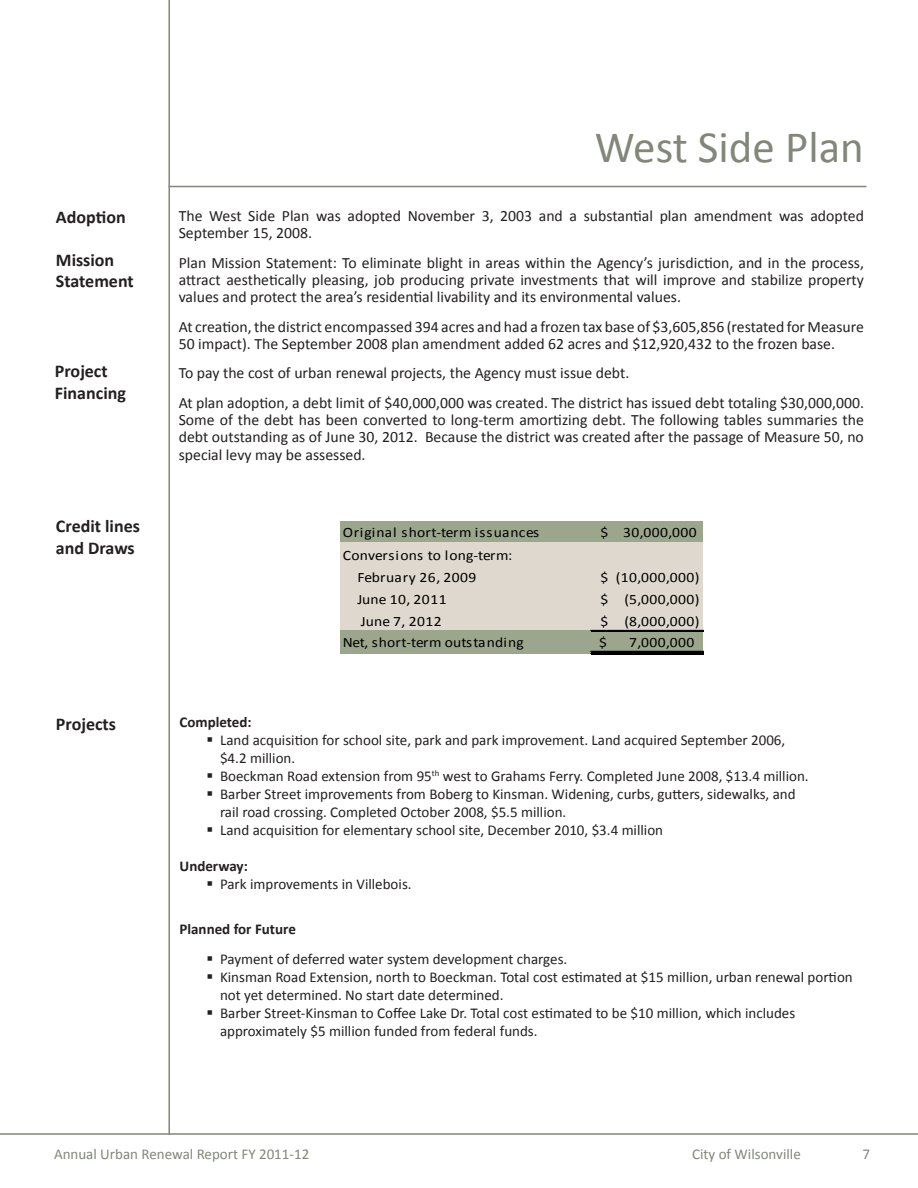
<style>
.page{position:relative;width:918px;height:1188px;background:#fff}
.page>*{position:absolute;margin:0;border:0;box-sizing:border-box;transform-origin:0 0}
.t1{font:45px "Calibri";color:#82877a}
.Body_Text{font:700 18px/21.6px "Calibri";color:#231f20}
.ur_report_justificat{font:15.75px/17.2px "Calibri";color:#231f20}
.Bullets{font:15px/18px "Calibri";color:#231f20}
.t2{font:15px "Calibri";color:#82877a}
.Bullets-2{font:700 15px "Calibri";color:#231f20}
.t3{font:14.25px/22px "Calibri";letter-spacing:.03em;color:#000;scale:1.09 1}
</style>
<div class="page">
<hr style="left:0;top:1133px;width:918px;height:2px;background:#82877a">
<hr style="left:168px;top:0;width:2px;height:1135px;background:#82877a">
<hr style="left:168px;top:186px;width:698px;height:1px;background:#82877a">
<div style="left:341px;top:521px;width:362px;height:22px;background:#9ca68c"></div>
<div style="left:341px;top:542px;width:362px;height:89px;background:#ded8ce"></div>
<div style="left:341px;top:630px;width:362px;height:23px;background:#9ca68c"></div>
<hr style="left:591px;top:630px;width:112px;height:1px;background:#000">
<hr style="left:591px;top:651px;width:112px;height:1px;background:#000">
<hr style="left:591px;top:653px;width:112px;height:2px;background:#000">
<p class="Body_Text" style="left:56px;top:206px;width:71px">Adoption</p>
<p class="Body_Text" style="left:56px;top:249px;width:79px">Mission<br>Statement</p>
<p class="Body_Text" style="left:55px;top:361px;width:73px">Project<br>Financing</p>
<p class="Body_Text" style="left:56px;top:515px;width:85px">Credit lines and Draws</p>
<p class="Body_Text" style="left:56px;top:713px;width:62px">Projects</p>
<p class="t1" style="left:595px;top:119px;width:271px">West Side Plan</p>
<p class="ur_report_justificat" style="left:179px;top:207px;width:687px">The West Side Plan was adopted November 3, 2003 and a substantial plan amendment was adopted<br>September 15, 2008.</p>
<p class="ur_report_justificat" style="left:179px;top:254px;width:687px;text-align:justify">Plan Mission Statement: To eliminate blight in areas within the Agency’s jurisdiction, and in the process, attract aesthetically pleasing, job producing private investments that will improve and stabilize property values and protect the area’s residential livability and its environmental values.</p>
<p class="ur_report_justificat" style="left:179px;top:318px;width:687px">At creation, the district encompassed 394 acres and had a frozen tax base of $3,605,856 (restated for Measure<br>50 impact). The September 2008 plan amendment added 62 acres and $12,920,432 to the frozen base.</p>
<p class="ur_report_justificat" style="left:179px;top:364px;width:452px">To pay the cost of urban renewal projects, the Agency must issue debt.</p>
<p class="ur_report_justificat" style="left:179px;top:394px;width:687px;text-align:justify">At plan adoption, a debt limit of $40,000,000 was created. The district has issued debt totaling $30,000,000.<br>Some of the debt has been converted to long-term amortizing debt. The following tables summaries the debt outstanding as of June 30, 2012. Because the district was created after the passage of Measure 50, no special levy may be assessed.</p>
<p class="t3" style="left:343px;top:521px;width:182px">Original short-term issuances</p>
<p class="t3" style="left:600px;top:521px;width:90px">$ 30,000,000</p>
<p class="t3" style="left:357px;top:544px;width:144px;text-indent:-14px">Conversions to long-term:<br>February 26, 2009</p>
<p class="t3" style="left:600px;top:566px;width:93px">$ (10,000,000)</p>
<p class="t3" style="left:357px;top:588px;width:83px">June 10, 2011</p>
<p class="t3" style="left:600px;top:588px;width:93px">$ (5,000,000)</p>
<p class="t3" style="left:361px;top:610px;width:76px">June 7, 2012</p>
<p class="t3" style="left:600px;top:610px;width:93px">$ (8,000,000)</p>
<p class="t3" style="left:343px;top:631px;width:167px">Net, short-term outstanding</p>
<p class="t3" style="left:599px;top:631px;width:9px">$</p>
<p class="t3" style="left:629px;top:631px;width:61px">7,000,000</p>
<p class="Bullets-2" style="left:180px;top:713px;width:74px">Completed:</p>
<p class="Bullets" style="left:220px;top:731px;width:567px;text-indent:-14px">▪ Land acquisition for school site, park and park improvement. Land acquired September 2006, $4.2 million.</p>
<p class="Bullets" style="left:207px;top:767px;width:604px">▪ Boeckman Road extension from 95<sup>th</sup> west to Grahams Ferry. Completed June 2008, $13.4 million.</p>
<p class="Bullets" style="left:220px;top:785px;width:577px;text-indent:-14px">▪ Barber Street improvements from Boberg to Kinsman. Widening, curbs, gutters, sidewalks, and rail road crossing. Completed October 2008, $5.5 million.</p>
<p class="Bullets" style="left:207px;top:821px;width:458px">▪ Land acquisition for elementary school site, December 2010, $3.4 million</p>
<p class="Bullets-2" style="left:180px;top:857px;width:70px">Underway:</p>
<p class="Bullets" style="left:207px;top:875px;width:207px">▪ Park improvements in Villebois.</p>
<p class="Bullets-2" style="left:180px;top:920px;width:118px">Planned for Future</p>
<p class="Bullets" style="left:207px;top:950px;width:362px">▪ Payment of deferred water system development charges.</p>
<p class="Bullets" style="left:220px;top:968px;width:634px;text-indent:-14px">▪ Kinsman Road Extension, north to Boeckman. Total cost estimated at $15 million, urban renewal portion not yet determined. No start date determined.</p>
<p class="Bullets" style="left:220px;top:1004px;width:577px;text-indent:-14px">▪ Barber Street-Kinsman to Coffee Lake Dr. Total cost estimated to be $10 million, which includes approximately $5 million funded from federal funds.</p>
<p class="t2" style="left:54px;top:1144px;width:257px">Annual Urban Renewal Report FY 2011-12</p>
<p class="t2" style="left:692px;top:1144px;width:110px">City of Wilsonville</p>
<p class="t2" style="left:862px;top:1144px;width:9px">7</p>
</div>
